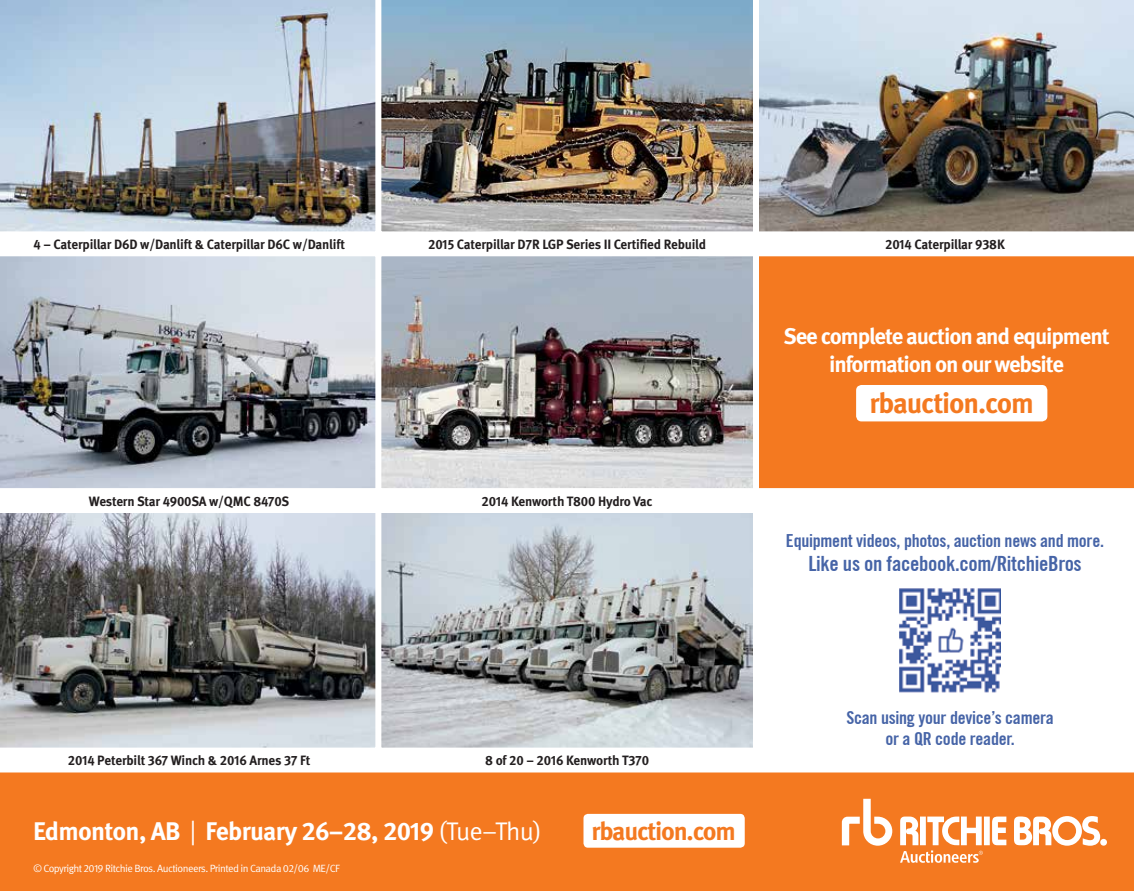
<style>
.page{position:relative;width:1134px;height:891px;background:#fff}
.page>*{position:absolute;margin:0;border:0;box-sizing:border-box;transform-origin:0 0}
.t1{font:700 28.5px "Meta Pro";letter-spacing:-.04em;color:#f47920}
.t2{font:700 25.5px "Meta Pro";letter-spacing:-.03em;color:#fff}
.t3{font:700 25.5px "Meta Pro";letter-spacing:-.05em;color:#f47920}
.t4{font:700 22.5px/28.5px "Meta Pro";letter-spacing:-.05em;color:#fff;text-align:center}
.t5{font:700 condensed 21px "Trade Gothic No.20";letter-spacing:-.015em;color:#4664a7}
.t6{font:700 condensed 18px/21.6px "Trade Gothic No.20";letter-spacing:-.015em;color:#4664a7;text-align:center}
.t7{font:700 13.5px "Meta Pro";letter-spacing:-.015em;color:#231f20}
.t8{font:10.5px "Meta Pro";letter-spacing:-.05em;color:#fff}
.s1{font-weight:400}
</style>
<div class="page">
<img style="left:899px;top:588px;width:102px;height:105px">
<div style="left:759px;top:256px;width:375px;height:233px;background:#f47920"></div>
<div style="left:856px;top:385px;width:191px;height:36px;background:#fff;border-radius:5px"></div>
<div style="left:0;top:772px;width:1134px;height:119px;background:#f47920"></div>
<svg style="left:842px;top:799px;width:50px;height:47px"></svg>
<svg style="left:900px;top:816px;width:207px;height:47px"></svg>
<div style="left:583px;top:814px;width:162px;height:34px;background:#fff;border-radius:4px"></div>
<img style="left:0;top:0;width:376px;height:232px">
<img style="left:381px;top:0;width:372px;height:232px">
<img style="left:759px;top:0;width:375px;height:232px">
<svg style="left:0;top:256px;width:376px;height:232px;background:#9ea4ac"></svg>
<img style="left:382px;top:257px;width:370px;height:230px">
<div style="left:378px;top:253px;width:378px;height:238px;border:3px solid #fff"></div>
<svg style="left:0;top:513px;width:376px;height:235px;background:#848688"></svg>
<img style="left:382px;top:514px;width:370px;height:233px">
<div style="left:378px;top:510px;width:378px;height:241px;border:3px solid #fff"></div>
<p class="t7" style="left:33px;top:234px;width:313px">4 – Caterpillar D6D w/Danlift &amp; Caterpillar D6C w/Danlift</p>
<p class="t7" style="left:428px;top:234px;width:280px">2015 Caterpillar D7R LGP Series II Certified Rebuild</p>
<p class="t7" style="left:885px;top:234px;width:121px">2014 Caterpillar 938K</p>
<p class="t7" style="left:89px;top:490px;width:202px">Western Star 4900SA w/QMC 8470S</p>
<p class="t7" style="left:482px;top:490px;width:173px">2014 Kenworth T800 Hydro Vac</p>
<h3 class="t4" style="left:784px;top:320px;width:328px">See complete auction and equipment information on our website</h3>
<h1 class="t1" style="left:869px;top:381px;width:166px">rbauction.com</h1>
<h3 class="t6" style="left:786px;top:530px;width:320px">Equipment videos, photos, auction news and more.</h3>
<h3 class="t5" style="left:808px;top:551px;width:275px">Like us on facebook.com/RitchieBros</h3>
<p class="t7" style="left:68px;top:750px;width:244px">2014 Peterbilt 367 Winch &amp; 2016 Arnes 37 Ft</p>
<p class="t7" style="left:485px;top:750px;width:165px">8 of 20 – 2016 Kenworth T370</p>
<h2 class="t2" style="left:33px;top:812px;width:510px">Edmonton, AB <span class="s1">|</span> February 26–28, 2019 <span class="s1">(Tue–Thu)</span></h2>
<h2 class="t3" style="left:592px;top:812px;width:146px">rbauction.com</h2>
<p class="t8" style="left:33px;top:860px;width:308px">© Copyright 2019 Ritchie Bros. Auctioneers. Printed in Canada 02/06 ME/CF</p>
<h3 class="t6" style="left:846px;top:706px;width:209px">Scan using your device’s camera or a QR code reader.</h3>
</div>
